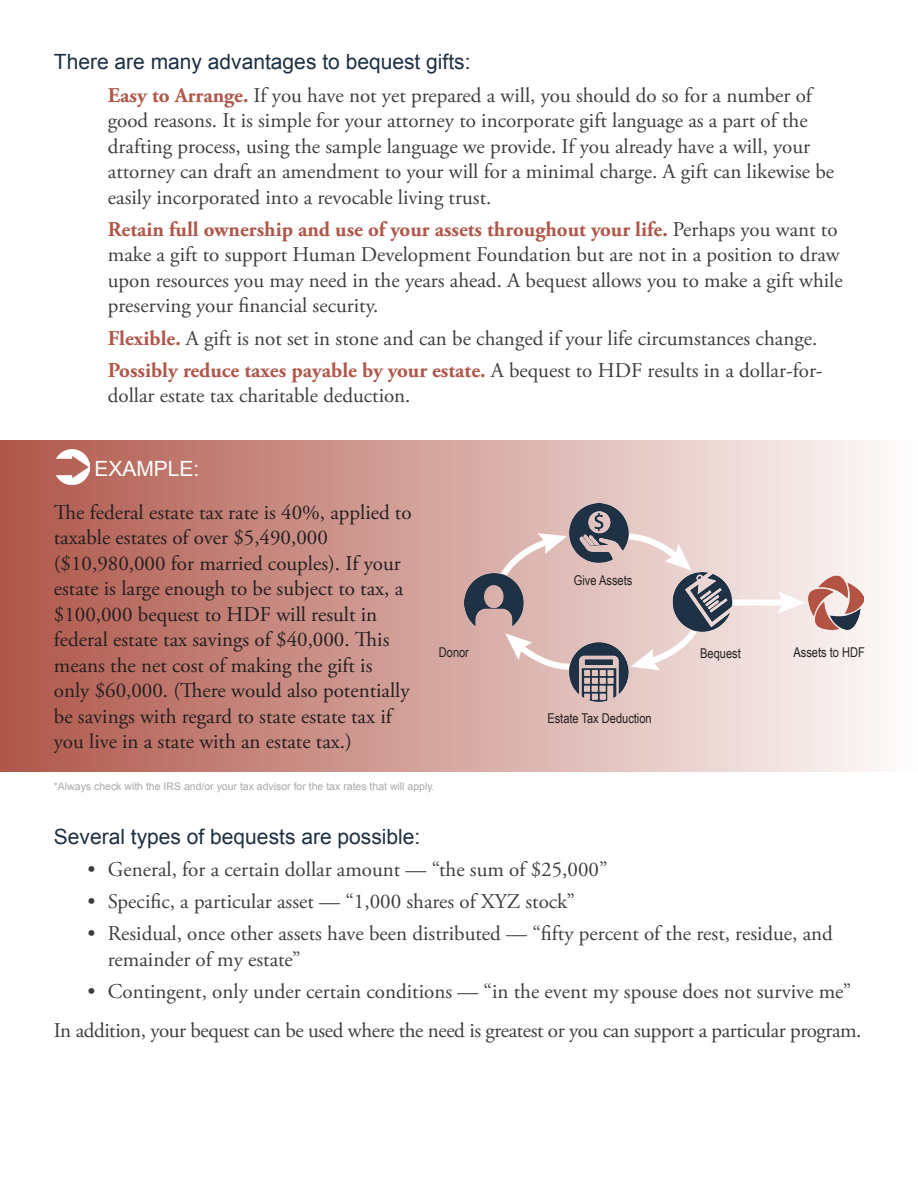
<style>
.page{position:relative;width:918px;height:1188px;background:#fff}
.page>*{position:absolute;margin:0;border:0;box-sizing:border-box;transform-origin:0 0}
.body_text{font:21px/25.5px "Adobe Garamond Pro";color:#3e3e3f}
.text_next_to_infogra{font:21px/25.5px "Adobe Garamond Pro";color:#231f20}
.body_text-2{font:21px "Adobe Garamond Pro";letter-spacing:-.02em;color:#3e3e3f}
.subhead_3{font:21px "Arial";color:#1d3043}
.subhead_2{font:21px "Arial";color:#fff}
.infographic_text{font:13.5px "Arial Narrow";color:#231f20}
.foot_notes{font:10.5px "Arial";color:#a8a9ad}
.s1{font-weight:700;color:#fff}
.s2{font-weight:700;color:#b0574a}
</style>
<div class="page">
<div style="left:0;top:440px;width:918px;height:332px;background:linear-gradient(to right,#af5649,#fefdfd)"></div>
<img style="left:54px;top:449px;width:36px;height:35px">
<img style="left:464px;top:503px;width:400px;height:203px">
<p class="subhead_3" style="left:54px;top:48px;width:418px">There are many advantages to bequest gifts:</p>
<p class="body_text" style="left:108px;top:83px;width:728px;text-indent:-20px"><span class="s1">•</span> <span class="s2">Easy to Arrange.</span> If you have not yet prepared a will, you should do so for a number of good reasons. It is simple for your attorney to incorporate gift language as a part of the drafting process, using the sample language we provide. If you already have a will, your attorney can draft an amendment to your will for a minimal charge. A gift can likewise be easily incorporated into a revocable living trust.</p>
<p class="body_text" style="left:108px;top:217px;width:736px;text-indent:-20px"><span class="s1">•</span> <span class="s2">Retain full ownership and use of your assets throughout your life.</span> Perhaps you want to make a gift to support Human Development Foundation but are not in a position to draw upon resources you may need in the years ahead. A bequest allows you to make a gift while preserving your financial security.</p>
<p class="body_text" style="left:88px;top:326px;width:731px"><span class="s1">•</span> <span class="s2">Flexible.</span> A gift is not set in stone and can be changed if your life circumstances change.</p>
<p class="body_text" style="left:108px;top:358px;width:716px;text-indent:-20px"><span class="s1">•</span> <span class="s2">Possibly reduce taxes payable by your estate.</span> A bequest to HDF results in a dollar-for&shy;dollar estate tax charitable deduction.</p>
<p class="subhead_2" style="left:94px;top:455px;width:107px">EXAMPLE:</p>
<p class="text_next_to_infogra" style="left:54px;top:500px;width:359px">The federal estate tax rate is 40%, applied to taxable estates of over $5,490,000 ($10,980,000 for married couples). If your estate is large enough to be subject to tax, a $100,000 bequest to HDF will result in federal estate tax savings of $40,000. This means the net cost of making the gift is only $60,000. (There would also potentially be savings with regard to state estate tax if you live in a state with an estate tax.)</p>
<p class="foot_notes" style="left:54px;top:779px;width:382px">*Always check with the IRS and/or your tax advisor for the tax rates that will apply.</p>
<p class="subhead_3" style="left:54px;top:823px;width:368px">Several types of bequests are possible:</p>
<p class="body_text" style="left:88px;top:857px;width:521px">• General, for a certain dollar amount — “the sum of $25,000”</p>
<p class="body_text" style="left:88px;top:890px;width:489px">• Specific, a particular asset — “1,000 shares of XYZ stock”</p>
<p class="body_text" style="left:108px;top:922px;width:727px;text-indent:-20px">• Residual, once other assets have been distributed — “fifty percent of the rest, residue, and remainder of my estate”</p>
<p class="body_text" style="left:88px;top:980px;width:765px">• Contingent, only under certain conditions — “in the event my spouse does not survive me”</p>
<p class="body_text-2" style="left:54px;top:1018px;width:809px">In addition, your bequest can be used where the need is greatest or you can support a particular program.</p>
<p class="infographic_text" style="left:574px;top:570px;width:60px">Give Assets</p>
<p class="infographic_text" style="left:439px;top:643px;width:32px">Donor</p>
<p class="infographic_text" style="left:700px;top:643px;width:42px">Bequest</p>
<p class="infographic_text" style="left:793px;top:643px;width:73px">Assets to HDF</p>
<p class="infographic_text" style="left:547px;top:708px;width:106px">Estate Tax Deduction</p>
</div>
